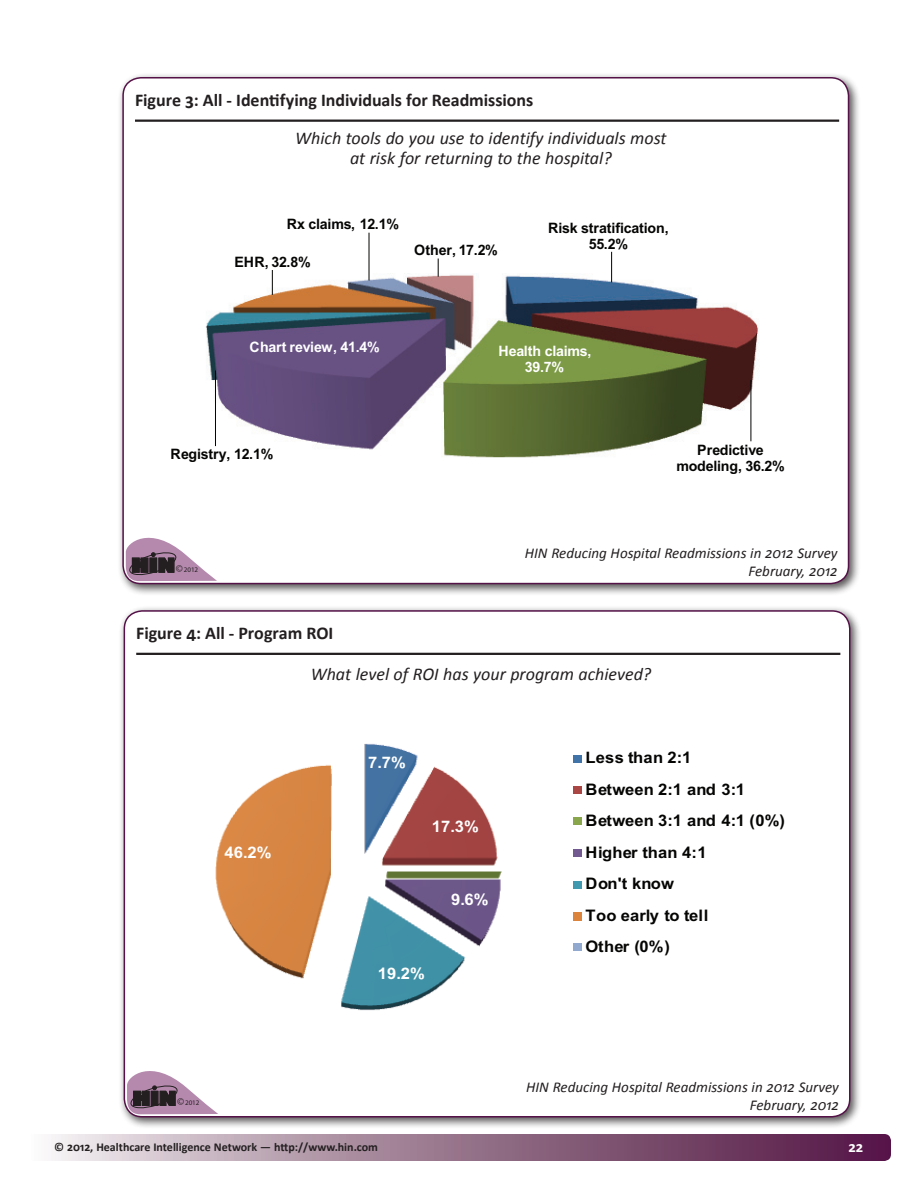
<style>
.page{position:relative;width:918px;height:1188px;background:#fff}
.page>*{position:absolute;margin:0;border:0;box-sizing:border-box;transform-origin:0 0}
.Box__Credit{font:italic 18px "Calibri";color:#231f20}
.Box__Heading{font:700 18px "Calibri";color:#231f20}
.t1{font:700 15.9px/31.5px "Arial";letter-spacing:.01em;color:#050504;scale:1.04 1}
.t2{font:700 15.9px "Arial";color:#fff;scale:1.04 1}
.Box__Credit-2{font:italic 15px "Calibri";color:#231f20}
.Footer__Page_number{font:700 15px "Calibri";color:#fff}
.t3{font:700 14.4px/16.2px "Arial";letter-spacing:-.01em;color:#050504;text-align:center}
.t4{font:700 14.4px/16.2px "Arial";letter-spacing:-.015em;color:#fff;text-align:center}
.t5{font:700 12px "Calibri";color:#231f20}
.t6{font:7.05px "Myriad Pro";color:#231f20}
.s1{font-size:10.5px}
</style>
<div class="page">
<svg style="left:27px;top:1134px;width:864px;height:27px;background:#9c7b92"></svg>
<div style="left:119px;top:605px;width:743px;height:524px;background:#231f20;opacity:.75"></div>
<div style="left:124px;top:611px;width:726px;height:506px;background:#fff;border-radius:18px"></div>
<img style="left:215px;top:743px;width:287px;height:268px">
<div style="left:573px;top:755px;width:8px;height:8px;background:#4173a9"></div>
<div style="left:573px;top:786px;width:8px;height:8px;background:#aa4643"></div>
<div style="left:573px;top:817px;width:8px;height:8px;background:#89a64d"></div>
<div style="left:573px;top:849px;width:8px;height:8px;background:#725a90"></div>
<div style="left:573px;top:881px;width:8px;height:8px;background:#4199af"></div>
<div style="left:573px;top:912px;width:8px;height:9px;background:#dc843b"></div>
<div style="left:573px;top:943px;width:8px;height:8px;background:#92a9cf"></div>
<div style="left:117px;top:72px;width:743px;height:524px;background:#231f20;opacity:.75"></div>
<div style="left:123px;top:78px;width:726px;height:506px;background:#fff;border-radius:18px"></div>
<img style="left:206px;top:274px;width:553px;height:184px">
<svg style="left:438px;top:259px;width:1px;height:18px"></svg>
<hr style="left:369px;top:238px;width:1px;height:43px;background:#050504">
<svg style="left:272px;top:270px;width:1px;height:25px"></svg>
<hr style="left:215px;top:370px;width:1px;height:70px;background:#050504">
<hr style="left:750px;top:380px;width:1px;height:56px;background:#050504">
<svg style="left:611px;top:252px;width:1px;height:30px"></svg>
<hr style="left:135px;top:120px;width:704px;height:2px;background:#231f20">
<svg style="left:126px;top:538px;width:91px;height:43px"></svg>
<hr style="left:136px;top:653px;width:704px;height:2px;background:#231f20">
<svg style="left:127px;top:1071px;width:91px;height:43px"></svg>
<p class="Box__Heading" style="left:135px;top:89px;width:400px">Figure 3: All - Identifying Individuals for Readmissions</p>
<p class="Box__Credit" style="left:295px;top:127px;width:373px">Which tools do you use to identify individuals most</p>
<p class="Box__Credit" style="left:350px;top:147px;width:263px">at risk for returning to the hospital?</p>
<p class="t3" style="left:287px;top:217px;width:114px">Rx claims, 12.1%</p>
<p class="t3" style="left:235px;top:255px;width:78px">EHR, 32.8%</p>
<p class="t3" style="left:414px;top:243px;width:85px">Other, 17.2%</p>
<p class="t3" style="left:548px;top:221px;width:122px">Risk stratification,<br>55.2%</p>
<p class="t4" style="left:250px;top:340px;width:132px">Chart review, 41.4%</p>
<p class="t3" style="left:171px;top:447px;width:104px">Registry, 12.1%</p>
<p class="t4" style="left:498px;top:343px;width:95px">Health claims,<br>39.7%</p>
<p class="t3" style="left:676px;top:442px;width:110px">Predictive modeling, 36.2%</p>
<p class="t6" style="left:176px;top:565px;width:24px"><span class="s1">©</span>2012</p>
<p class="Box__Heading" style="left:136px;top:622px;width:199px">Figure 4: All - Program ROI</p>
<p class="Box__Credit-2" style="left:525px;top:543px;width:314px">HIN Reducing Hospital Readmissions in 2012 Survey</p>
<p class="Box__Credit-2" style="left:748px;top:561px;width:91px">February, 2012</p>
<p class="t2" style="left:225px;top:842px;width:47px">46.2%</p>
<p class="t6" style="left:177px;top:1098px;width:24px"><span class="s1">©</span>2012</p>
<p class="Box__Credit" style="left:311px;top:663px;width:342px">What level of ROI has your program achieved?</p>
<p class="t2" style="left:368px;top:752px;width:38px">7.7%</p>
<p class="t2" style="left:432px;top:816px;width:47px">17.3%</p>
<p class="t2" style="left:451px;top:889px;width:38px">9.6%</p>
<p class="t2" style="left:378px;top:963px;width:47px">19.2%</p>
<p class="t1" style="left:586px;top:742px;width:193px">Less than 2:1<br>Between 2:1 and 3:1<br>Between 3:1 and 4:1 (0%)<br>Higher than 4:1<br>Don't know<br>Too early to tell<br>Other (0%)</p>
<p class="Box__Credit-2" style="left:526px;top:1077px;width:314px">HIN Reducing Hospital Readmissions in 2012 Survey</p>
<p class="Box__Credit-2" style="left:750px;top:1095px;width:91px">February, 2012</p>
<p class="t5" style="left:54px;top:1139px;width:325px">© 2012, Healthcare Intelligence Network — http://www.hin.com</p>
<p class="Footer__Page_number" style="left:848px;top:1138px;width:16px">22</p>
</div>
